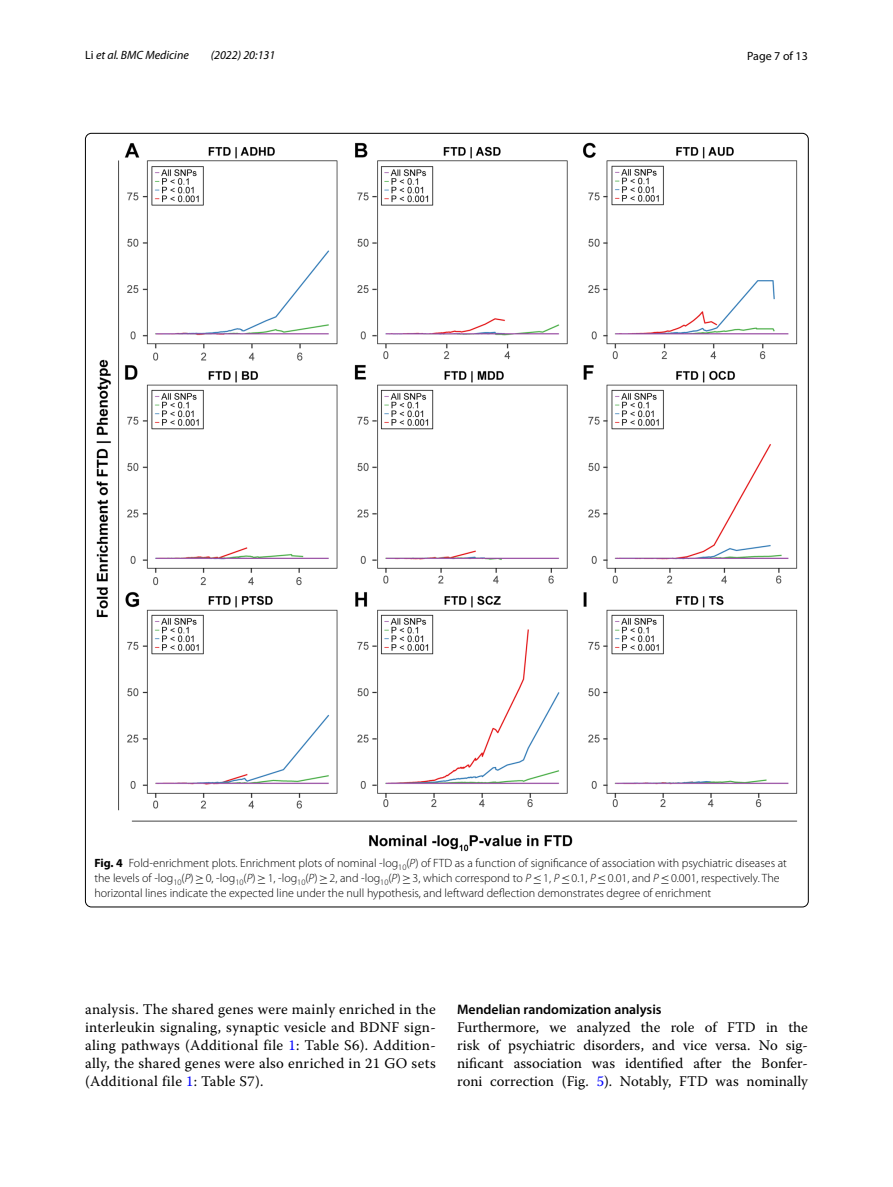
<style>
.page{position:relative;width:893px;height:1187px;background:#fff}
.page>*{position:absolute;margin:0;border:0;box-sizing:border-box;transform-origin:0 0}
.t1{font:14.7px/18px "Warnock Pro";letter-spacing:.015em;color:#000;text-align:justify}
.t2{font:600 13.8px "Myriad Pro";color:#000}
.t3{font:300 12px/15px "Myriad Pro";color:#000}
.t4{font:italic 12px "Myriad Pro";color:#000}
.t5{font:12px "Myriad Pro";color:#000}
.s1{font-style:normal}
.s2{font-weight:700}
.s3{font-style:italic}
.s4{font-family:"MTSY";font-weight:400}
.s5{color:#00f}
</style>
<div class="page">
<img style="left:97px;top:142px;width:700px;height:709px">
<p class="t4" style="left:85px;top:48px;width:105px"><span class="s1">Li</span> et al. BMC Medicine</p>
<p class="t4" style="left:211px;top:48px;width:66px">(2022) 20:131</p>
<p class="t5" style="left:747px;top:48px;width:62px">Page 7 of 13</p>
<p class="t3" style="left:94px;top:855px;width:694px"><span class="s2">Fig. 4</span> Fold-enrichment plots. Enrichment plots of nominal -log<sub>10</sub>(<span class="s3">P</span>) of FTD as a function of significance of association with psychiatric diseases at the levels of -log<sub>10</sub>(<span class="s3">P</span>)<span class="s4">≥</span>0, -log<sub>10</sub>(<span class="s3">P</span>)<span class="s4">≥</span>1, -log<sub>10</sub>(<span class="s3">P</span>)<span class="s4">≥</span>2, and -log<sub>10</sub>(<span class="s3">P</span>)<span class="s4">≥</span>3, which correspond to <span class="s3">P</span><span class="s4">≤</span>1, <span class="s3">P</span><span class="s4">≤</span>0.1, <span class="s3">P</span><span class="s4">≤</span>0.01, and <span class="s3">P</span><span class="s4">≤</span>0.001, respectively. The horizontal lines indicate the expected line under the null hypothesis, and leftward deflection demonstrates degree of enrichment</p>
<p class="t1" style="left:85px;top:1000px;width:352px">analysis. The shared genes were mainly enriched in the interleukin signaling, synaptic vesicle and BDNF sign&shy;aling pathways (Additional file <span class="s5">1</span>: Table S6). Addition&shy;ally, the shared genes were also enriched in 21 GO sets (Additional file <span class="s5">1</span>: Table S7).</p>
<p class="t2" style="left:457px;top:1000px;width:206px">Mendelian randomization analysis</p>
<p class="t1" style="left:457px;top:1017px;width:352px">Furthermore, we analyzed the role of FTD in the risk of psychiatric disorders, and vice versa. No sig&shy;nificant association was identified after the Bonfer&shy;roni correction (Fig. <span class="s5">5</span>). Notably, FTD was nominally</p>
</div>
